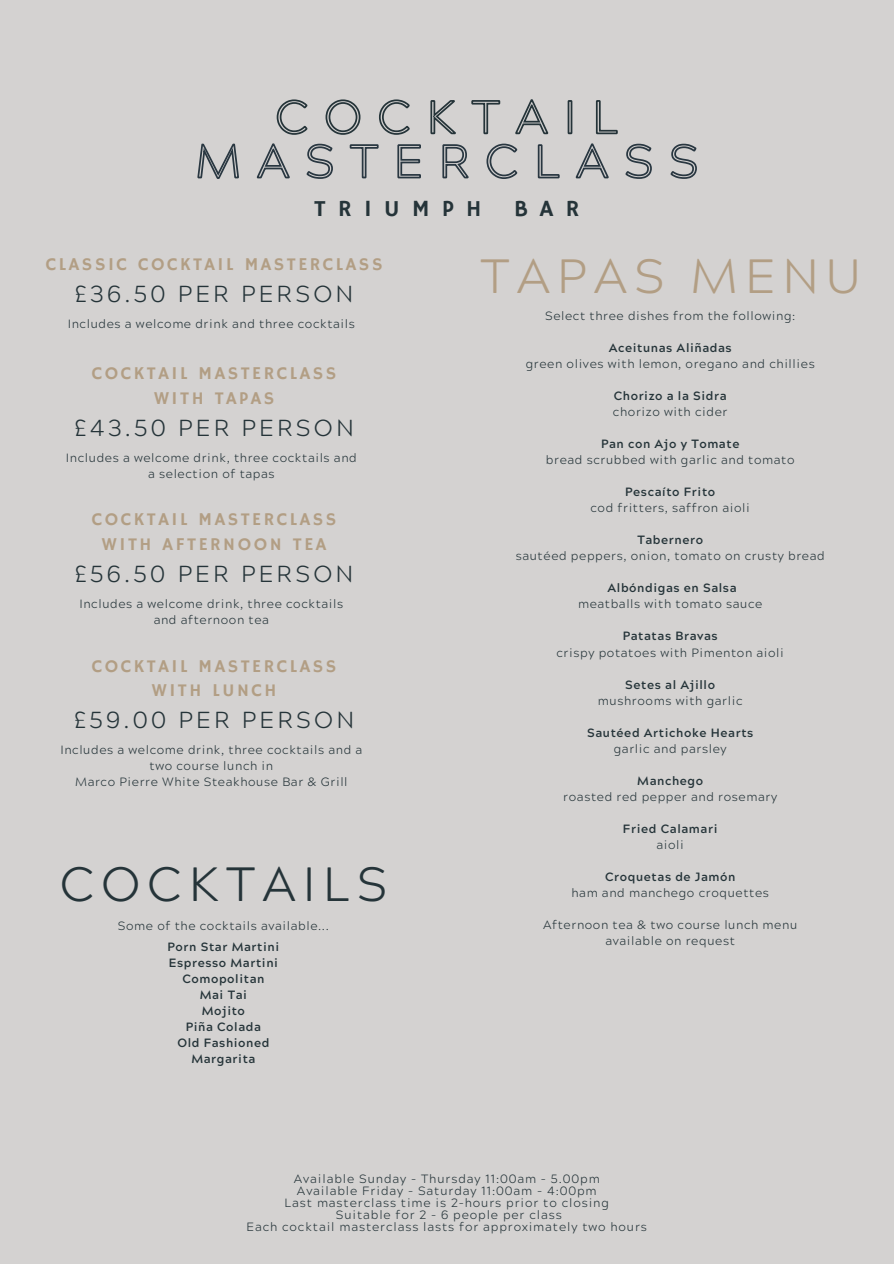
<style>
.page{position:relative;width:894px;height:1264px;background:#fff}
.page>*{position:absolute;margin:0;border:0;box-sizing:border-box;transform-origin:0 0}
.t1{font:300 48px "Acherus Grotesque";letter-spacing:.14em;color:#b29e84}
.t2{font:300 48px "Acherus Grotesque";letter-spacing:.14em;color:#253439}
.t3{font:300 23.1px "Acherus Grotesque";letter-spacing:.14em;color:#253439}
.t4{font:23.1px "Hammersmith One";letter-spacing:.535em;color:#253439}
.t5{font:18px/24.8px "Hammersmith One";letter-spacing:.14em;color:#b29e84;text-align:center}
.t6{font:300 12px "Acherus Grotesque";letter-spacing:.05em;color:#253439}
.t7{font:700 12px/16px "Acherus Grotesque";letter-spacing:.05em;color:#253439;text-align:center}
.t8{font:300 12px/12px "Acherus Grotesque";letter-spacing:.075em;color:#253439;text-align:center}
</style>
<div class="page">
<div style="left:0;top:0;width:893px;height:1263px;background:#d4d2d1"></div>
<svg style="left:197px;top:99px;width:500px;height:80px"></svg>
<p class="t4" style="left:314px;top:195px;width:169px">TRIUMPH</p>
<p class="t4" style="left:514px;top:195px;width:67px">BAR</p>
<p class="t5" style="left:46px;top:253px;width:338px">CLASSIC COCKTAIL MASTERCLASS</p>
<p class="t3" style="left:75px;top:284px;width:280px">£36.50 PER PERSON</p>
<p class="t6" style="left:68px;top:319px;width:288px">Includes a welcome drink and three cocktails</p>
<p class="t5" style="left:92px;top:362px;width:246px">COCKTAIL MASTERCLASS<br>WITH TAPAS</p>
<p class="t3" style="left:74px;top:418px;width:281px">£43.50 PER PERSON</p>
<p class="t6" style="left:66px;top:453px;width:292px">Includes a welcome drink, three cocktails and</p>
<p class="t6" style="left:148px;top:469px;width:128px">a selection of tapas</p>
<p class="t5" style="left:92px;top:508px;width:246px">COCKTAIL MASTERCLASS<br>WITH AFTERNOON TEA</p>
<p class="t3" style="left:75px;top:564px;width:280px">£56.50 PER PERSON</p>
<p class="t6" style="left:79px;top:599px;width:265px">Includes a welcome drink, three cocktails</p>
<p class="t6" style="left:154px;top:615px;width:117px">and afternoon tea</p>
<p class="t5" style="left:92px;top:654px;width:246px">COCKTAIL MASTERCLASS<br>WITH LUNCH</p>
<p class="t3" style="left:74px;top:711px;width:282px">£59.00 PER PERSON</p>
<p class="t6" style="left:60px;top:745px;width:303px">Includes a welcome drink, three cocktails and a</p>
<p class="t6" style="left:149px;top:761px;width:125px">two course lunch in</p>
<p class="t6" style="left:75px;top:777px;width:274px">Marco Pierre White Steakhouse Bar &amp; Grill</p>
<p class="t2" style="left:60px;top:865px;width:329px">COCKTAILS</p>
<p class="t6" style="left:118px;top:921px;width:212px">Some of the cocktails available...</p>
<p class="t7" style="left:167px;top:940px;width:113px">Porn Star Martini<br>Espresso Martini<br>Comopolitan<br>Mai Tai<br>Mojito<br>Piña Colada<br>Old Fashioned</p>
<p class="t7" style="left:191px;top:1052px;width:66px">Margarita</p>
<h1 class="t1" style="left:480px;top:257px;width:381px">TAPAS MENU</h1>
<h1 class="t6" style="left:545px;top:311px;width:252px">Select three dishes from the following:</h1>
<h2 class="t7" style="left:608px;top:342px;width:124px">Aceitunas Aliñadas</h2>
<h3 class="t6" style="left:525px;top:359px;width:290px">green olives with lemon, oregano and chillies</h3>
<p class="t7" style="left:613px;top:390px;width:114px">Chorizo a la Sidra</p>
<h3 class="t6" style="left:612px;top:407px;width:116px">chorizo with cider</h3>
<p class="t7" style="left:601px;top:438px;width:140px">Pan con Ajo y Tomate</p>
<p class="t6" style="left:545px;top:455px;width:250px">bread scrubbed with garlic and tomato</p>
<h3 class="t7" style="left:625px;top:486px;width:92px">Pescaíto Frito</h3>
<h2 class="t6" style="left:590px;top:503px;width:161px">cod fritters, saffron aioli</h2>
<p class="t7" style="left:637px;top:534px;width:67px">Tabernero</p>
<h3 class="t6" style="left:515px;top:551px;width:310px">sautéed peppers, onion, tomato on crusty bread</h3>
<h2 class="t7" style="left:607px;top:582px;width:130px">Albóndigas en Salsa</h2>
<p class="t6" style="left:578px;top:599px;width:186px">meatballs with tomato sauce</p>
<p class="t7" style="left:622px;top:630px;width:97px">Patatas Bravas</p>
<h1 class="t6" style="left:556px;top:647px;width:229px">crispy potatoes with Pimenton aioli</h1>
<h4 class="t7" style="left:625px;top:678px;width:91px">Setes al Ajillo</h4>
<h1 class="t6" style="left:597px;top:695px;width:146px">mushrooms with garlic</h1>
<p class="t7" style="left:587px;top:726px;width:168px">Sautéed Artichoke Hearts</p>
<p class="t6" style="left:613px;top:743px;width:114px">garlic and parsley</p>
<p class="t7" style="left:637px;top:774px;width:67px">Manchego</p>
<p class="t6" style="left:563px;top:791px;width:215px">roasted red pepper and rosemary</p>
<p class="t7" style="left:622px;top:822px;width:96px">Fried Calamari</p>
<p class="t6" style="left:656px;top:839px;width:29px">aioli</p>
<p class="t7" style="left:605px;top:870px;width:132px">Croquetas de Jamón</p>
<p class="t6" style="left:571px;top:887px;width:199px">ham and manchego croquettes</p>
<p class="t6" style="left:543px;top:919px;width:255px">Afternoon tea &amp; two course lunch menu</p>
<p class="t6" style="left:605px;top:935px;width:131px">available on request</p>
<p class="t8" style="left:294px;top:1174px;width:307px">Available Sunday - Thursday 11:00am - 5.00pm</p>
<p class="t8" style="left:297px;top:1186px;width:301px">Available Friday - Saturday 11:00am - 4:00pm</p>
<p class="t8" style="left:284px;top:1198px;width:326px">Last masterclass time is 2-hours prior to closing</p>
<p class="t8" style="left:246px;top:1210px;width:402px">Suitable for 2 - 6 people per class<br>Each cocktail masterclass lasts for approximately two hours</p>
</div>
